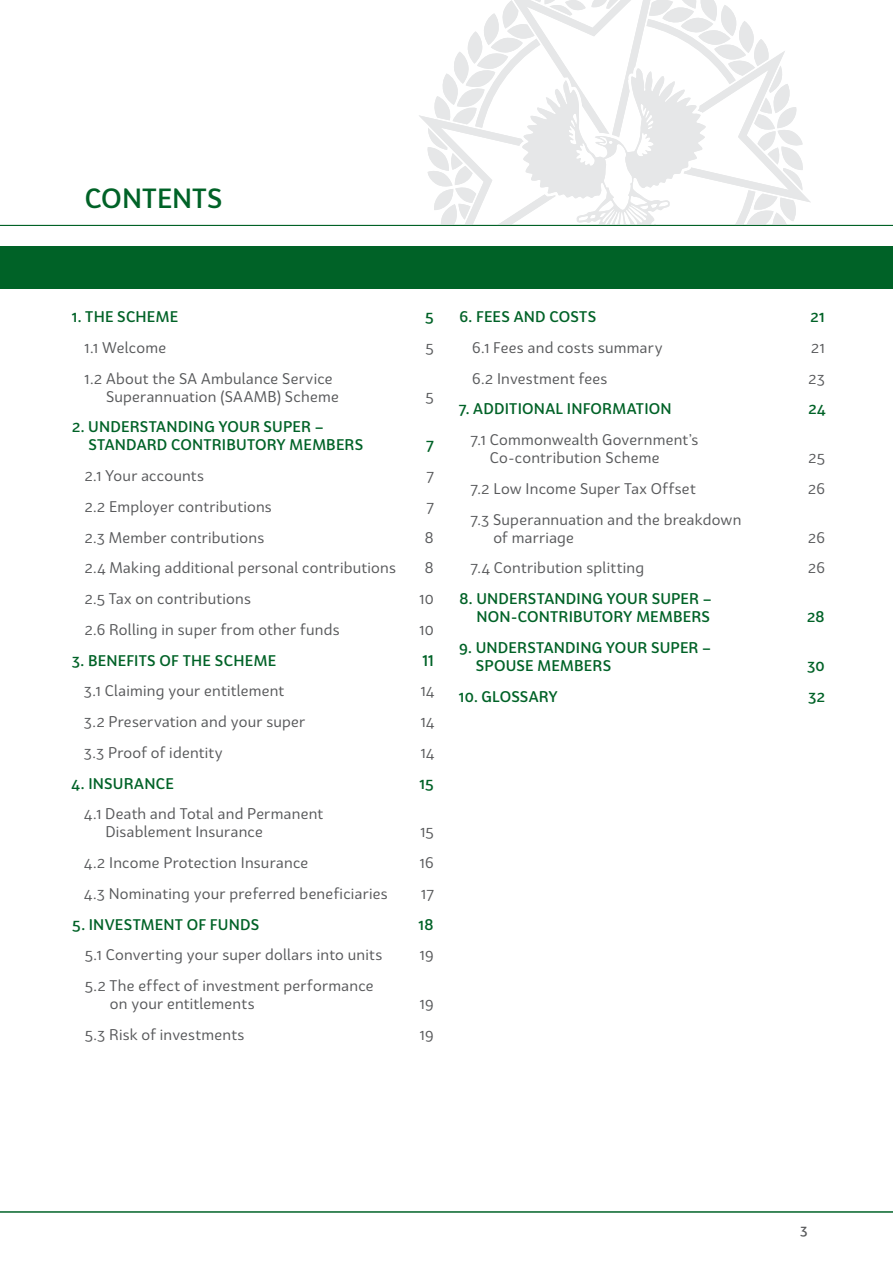
<style>
.page{position:relative;width:893px;height:1263px;background:#fff}
.page>*{position:absolute;margin:0;border:0;box-sizing:border-box;transform-origin:0 0}
.heading{font:500 27px "Bw Surco";color:#006227}
.t1{font:15px/18px "Bw Surco";letter-spacing:.015em;color:#58595b}
.Section_heading{font:500 15px/18px "Bw Surco";letter-spacing:.015em;color:#006227}
.t2{font:500 13.5px "Bw Surco";color:#58595b}
</style>
<div class="page">
<hr style="left:0;top:1211px;width:893px;height:1px;background:#006227">
<div style="left:0;top:247px;width:893px;height:42px;background:#006227"></div>
<svg style="left:419px;top:0;width:392px;height:225px"></svg>
<hr style="left:0;top:225px;width:893px;height:1px;background:#006227">
<p class="heading" style="left:85px;top:180px;width:139px">CONTENTS</p>
<p class="Section_heading" style="left:72px;top:307px;width:108px">1. THE SCHEME</p>
<p class="Section_heading" style="left:425px;top:307px;width:10px">5</p>
<p class="t1" style="left:85px;top:338px;width:83px">1.1 Welcome</p>
<p class="t1" style="left:426px;top:338px;width:10px">5</p>
<p class="t1" style="left:106px;top:369px;width:234px;text-indent:-21px">1.2 About the SA Ambulance Service<br>Superannuation (SAAMB) Scheme</p>
<p class="t1" style="left:426px;top:387px;width:10px">5</p>
<p class="Section_heading" style="left:88px;top:417px;width:276px;text-indent:-16px">2. UNDERSTANDING YOUR SUPER –<br>STANDARD CONTRIBUTORY MEMBERS</p>
<p class="Section_heading" style="left:426px;top:435px;width:9px">7</p>
<p class="t1" style="left:85px;top:466px;width:121px">2.1 Your accounts</p>
<p class="t1" style="left:426px;top:466px;width:9px">7</p>
<p class="t1" style="left:85px;top:497px;width:189px">2.2 Employer contributions</p>
<p class="t1" style="left:426px;top:497px;width:9px">7</p>
<p class="t1" style="left:85px;top:528px;width:181px">2.3 Member contributions</p>
<p class="t1" style="left:425px;top:528px;width:10px">8</p>
<p class="t1" style="left:85px;top:558px;width:313px">2.4 Making additional personal contributions</p>
<p class="t1" style="left:425px;top:558px;width:10px">8</p>
<p class="t1" style="left:85px;top:589px;width:168px">2.5 Tax on contributions</p>
<p class="t1" style="left:419px;top:589px;width:16px">10</p>
<p class="t1" style="left:85px;top:620px;width:256px">2.6 Rolling in super from other funds</p>
<p class="t1" style="left:419px;top:620px;width:16px">10</p>
<p class="Section_heading" style="left:72px;top:651px;width:206px">3. BENEFITS OF THE SCHEME</p>
<p class="Section_heading" style="left:422px;top:651px;width:13px">11</p>
<p class="t1" style="left:84px;top:681px;width:202px">3.1 Claiming your entitlement</p>
<p class="t1" style="left:421px;top:681px;width:15px">14</p>
<p class="t1" style="left:84px;top:712px;width:223px">3.2 Preservation and your super</p>
<p class="t1" style="left:421px;top:712px;width:15px">14</p>
<p class="t1" style="left:84px;top:743px;width:140px">3.3 Proof of identity</p>
<p class="t1" style="left:421px;top:743px;width:15px">14</p>
<p class="Section_heading" style="left:72px;top:774px;width:104px">4. INSURANCE</p>
<p class="Section_heading" style="left:420px;top:774px;width:16px">15</p>
<p class="t1" style="left:105px;top:804px;width:219px;text-indent:-21px">4.1 Death and Total and Permanent<br>Disablement Insurance</p>
<p class="t1" style="left:421px;top:822px;width:15px">15</p>
<p class="t1" style="left:84px;top:853px;width:226px">4.2 Income Protection Insurance</p>
<p class="t1" style="left:420px;top:853px;width:15px">16</p>
<p class="t1" style="left:84px;top:884px;width:305px">4.3 Nominating your preferred beneficiaries</p>
<p class="t1" style="left:421px;top:884px;width:14px">17</p>
<p class="Section_heading" style="left:72px;top:915px;width:189px">5. INVESTMENT OF FUNDS</p>
<p class="Section_heading" style="left:419px;top:915px;width:16px">18</p>
<p class="t1" style="left:85px;top:945px;width:299px">5.1 Converting your super dollars into units</p>
<p class="t1" style="left:420px;top:945px;width:15px">19</p>
<p class="t1" style="left:110px;top:976px;width:265px;text-indent:-25px">5.2 The effect of investment performance on your entitlements</p>
<p class="t1" style="left:420px;top:994px;width:15px">19</p>
<p class="t1" style="left:85px;top:1025px;width:161px">5.3 Risk of investments</p>
<p class="t1" style="left:420px;top:1025px;width:15px">19</p>
<p class="Section_heading" style="left:459px;top:307px;width:138px">6. FEES AND COSTS</p>
<p class="Section_heading" style="left:810px;top:307px;width:16px">21</p>
<p class="t1" style="left:472px;top:338px;width:192px">6.1 Fees and costs summary</p>
<p class="t1" style="left:811px;top:338px;width:15px">21</p>
<p class="t1" style="left:472px;top:369px;width:137px">6.2 Investment fees</p>
<p class="t1" style="left:809px;top:369px;width:18px">23</p>
<p class="Section_heading" style="left:459px;top:399px;width:214px">7. ADDITIONAL INFORMATION</p>
<p class="Section_heading" style="left:808px;top:399px;width:19px">24</p>
<p class="t1" style="left:490px;top:430px;width:210px;text-indent:-19px">7.1 Commonwealth Government’s<br>Co-contribution Scheme</p>
<p class="t1" style="left:808px;top:448px;width:18px">25</p>
<p class="t1" style="left:471px;top:479px;width:227px">7.2 Low Income Super Tax Offset</p>
<p class="t1" style="left:808px;top:479px;width:18px">26</p>
<p class="t1" style="left:493px;top:510px;width:250px;text-indent:-23px">7.3 Superannuation and the breakdown of marriage</p>
<p class="t1" style="left:808px;top:528px;width:18px">26</p>
<p class="t1" style="left:471px;top:558px;width:175px">7.4 Contribution splitting</p>
<p class="t1" style="left:808px;top:558px;width:18px">26</p>
<p class="Section_heading" style="left:459px;top:589px;width:254px;text-align:right">8. UNDERSTANDING YOUR SUPER –<br>NON-CONTRIBUTORY MEMBERS</p>
<p class="Section_heading" style="left:807px;top:607px;width:19px">28</p>
<p class="Section_heading" style="left:476px;top:638px;width:237px;text-indent:-17px">9. UNDERSTANDING YOUR SUPER –<br>SPOUSE MEMBERS</p>
<p class="Section_heading" style="left:807px;top:656px;width:19px">30</p>
<p class="Section_heading" style="left:459px;top:687px;width:101px">10. GLOSSARY</p>
<p class="Section_heading" style="left:808px;top:687px;width:18px">32</p>
<p class="t2" style="left:800px;top:1221px;width:9px">3</p>
</div>
